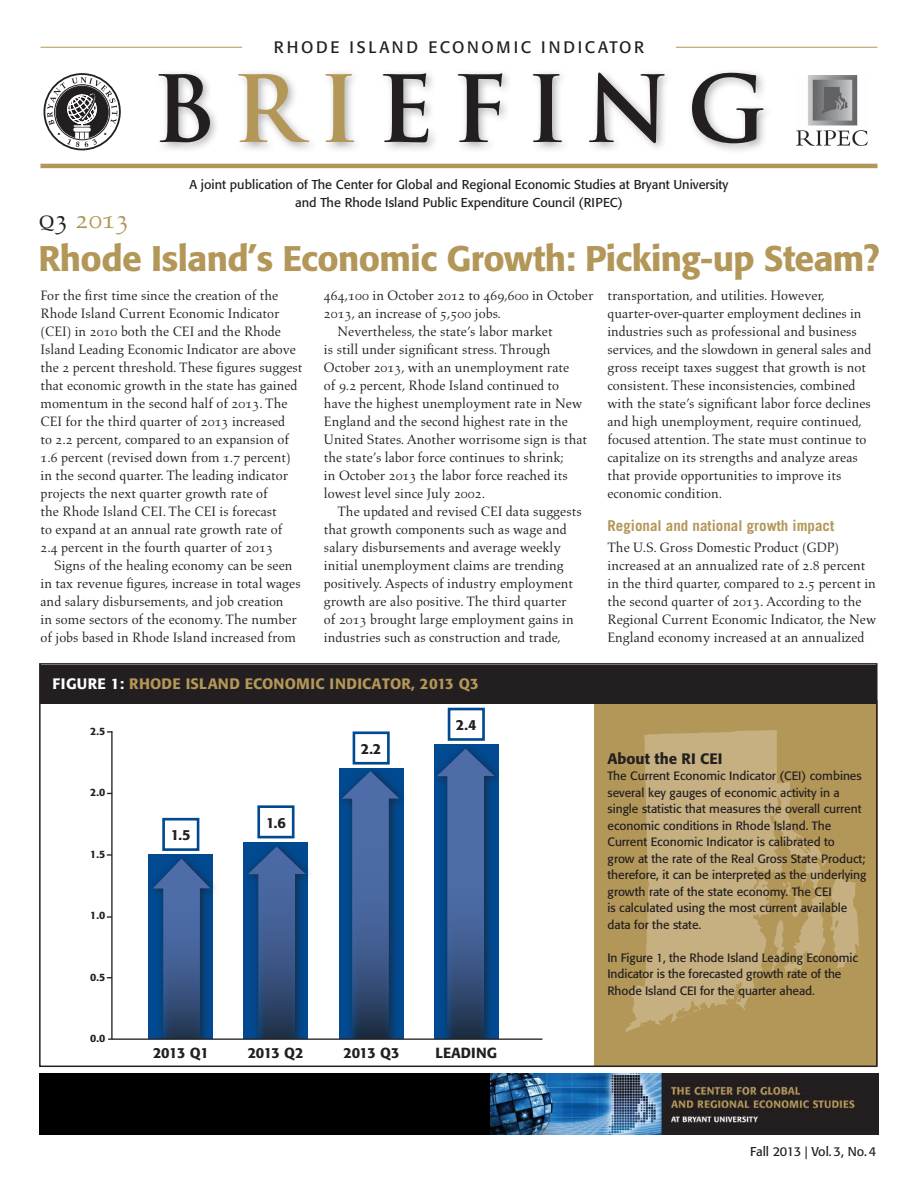
<style>
.page{position:relative;width:918px;height:1188px;background:#fff}
.page>*{position:absolute;margin:0;border:0;box-sizing:border-box;transform-origin:0 0}
.t1{font:700 90px "Trajan Pro";letter-spacing:.2em;color:#231f20}
.t2{font:500 35.25px "Formata";letter-spacing:-.015em;color:#b39758}
.t3{font:27px "Aldus Roman SC";color:#b39758}
.t4{font:16.5px "Formata";letter-spacing:.16em;color:#231f20}
.t5{font:500 15px "Formata";letter-spacing:.015em;color:#b39758}
.t6{font:700 15px "Trade Gothic";color:#b39758}
.t7{font:500 15px "Formata";color:#231f20}
.t8{font:500 14.55px "Formata";letter-spacing:-.01em;color:#231f20}
.t9{font:13.8px/18px "Aldus";color:#231f20}
.t10{font:12.75px/17.2px "Formata";color:#231f20;text-align:center}
.t11{font:12.75px "Formata";letter-spacing:-.02em;color:#231f20}
.t12{font:12px/16.5px "Formata";color:#231f20}
.t13{font:500 10.5px "Formata";color:#231f20}
.t14{font:6.15px "Aldus Roman SC";color:#231f20}
.s1{font-family:"Aldus Roman SC";font-weight:400;font-size:6.15px}
.s2{color:#b39758}
.s3{color:#231f20}
.s4{font-family:"Aldus Roman SC"}
.s5{color:#fff}
</style>
<div class="page">
<svg style="left:594px;top:704px;width:281px;height:360px;background:#b59a5e"></svg>
<img style="left:626px;top:730px;width:128px;height:303px">
<div style="left:154px;top:68px;width:620px;height:87px;background:#231f20;opacity:.35"></div>
<div style="left:44px;top:73px;width:77px;height:77px;border:2px solid #231f20;border-radius:50%"></div>
<svg style="left:56px;top:86px;width:52px;height:52px"></svg>
<div style="left:75px;top:127px;width:14px;height:5px;background:#fff"></div>
<svg style="left:67px;top:134px;width:30px;height:13px"></svg>
<svg style="left:47px;top:77px;width:70px;height:50px"></svg>
<div style="left:54px;top:84px;width:56px;height:56px;border:1px solid #231f20;border-radius:50%"></div>
<hr style="left:40px;top:47px;width:202px;height:1px;background:#b39758">
<hr style="left:40px;top:164px;width:838px;height:4px;background:#b39758">
<hr style="left:676px;top:47px;width:201px;height:1px;background:#b39758">
<img style="left:797px;top:76px;width:71px;height:70px">
<div style="left:40px;top:665px;width:838px;height:39px;background:#231f20"></div>
<img style="left:490px;top:1073px;width:387px;height:62px">
<div style="left:40px;top:1073px;width:450px;height:62px;background:#000"></div>
<div style="left:337px;top:765px;width:71px;height:290px;background:#231f20;opacity:.75"></div>
<svg style="left:342px;top:771px;width:57px;height:267px;background:#2a538b"></svg>
<div style="left:432px;top:743px;width:71px;height:313px;background:#231f20;opacity:.75"></div>
<svg style="left:437px;top:749px;width:57px;height:289px;background:#2b548d"></svg>
<div style="left:243px;top:841px;width:71px;height:214px;background:#231f20;opacity:.75"></div>
<svg style="left:248px;top:847px;width:57px;height:191px;background:#264f84"></svg>
<div style="left:148px;top:853px;width:71px;height:203px;background:#231f20;opacity:.75"></div>
<svg style="left:153px;top:859px;width:57px;height:179px;background:#29538a"></svg>
<hr style="left:111px;top:731px;width:2px;height:308px;background:#231f20">
<div style="left:257px;top:805px;width:38px;height:33px;border:3px solid #014990"></div>
<div style="left:162px;top:818px;width:37px;height:33px;border:3px solid #014990"></div>
<div style="left:147px;top:1040px;width:368px;height:23px;background:#fff"></div>
<hr style="left:108px;top:1038px;width:434px;height:2px;background:#231f20">
<div style="left:353px;top:731px;width:37px;height:34px;border:3px solid #014990"></div>
<div style="left:448px;top:708px;width:37px;height:33px;border:3px solid #014990"></div>
<p class="t14" style="left:57px;top:131px;width:5px">•</p>
<p class="t4" style="left:274px;top:37px;width:372px">RHODE ISLAND ECONOMIC INDICATOR</p>
<h1 class="t1" style="left:104px;top:53px;width:665px"><span class="s1">•</span> B<span class="s2">RI</span>EFING</h1>
<p class="t10" style="left:190px;top:176px;width:540px">A joint publication of The Center for Global and Regional Economic Studies at Bryant University and The Rhode Island Public Expenditure Council (RIPEC)</p>
<h3 class="t3" style="left:38px;top:204px;width:92px"><span class="s3">q3</span> 2013</h3>
<h2 class="t2" style="left:38px;top:236px;width:843px">Rhode Island’s Economic Growth: Picking-up Steam?</h2>
<p class="t9" style="left:40px;top:287px;width:264px">For the first time since the creation of the Rhode Island Current Economic Indicator (CEI) in <span class="s4">2010</span> both the CEI and the Rhode Island Leading Economic Indicator are above the <span class="s4">2</span> percent threshold. These figures suggest that economic growth in the state has gained momentum in the second half of <span class="s4">2013</span>. The CEI for the third quarter of <span class="s4">2013</span> increased<br>to <span class="s4">2.2</span> percent, compared to an expansion of <span class="s4">1.6</span> percent (revised down from <span class="s4">1.7</span> percent) in the second quarter. The leading indicator projects the next quarter growth rate of<br>the Rhode Island CEI. The CEI is forecast<br>to expand at an annual rate growth rate of <span class="s4">2.4</span> percent in the fourth quarter of <span class="s4">2013</span></p>
<p class="t9" style="left:40px;top:556px;width:262px;text-indent:14px">Signs of the healing economy can be seen in tax revenue figures, increase in total wages and salary disbursements, and job creation<br>in some sectors of the economy. The number of jobs based in Rhode Island increased from</p>
<p class="t9" style="left:324px;top:286px;width:271px"><span class="s4">464,100</span> in October <span class="s4">2012</span> to <span class="s4">469,600</span> in October</p>
<p class="t9" style="left:324px;top:304px;width:179px"><span class="s4">2013</span>, an increase of <span class="s4">5,500</span> jobs.</p>
<p class="t9" style="left:337px;top:322px;width:217px">Nevertheless, the state’s labor market</p>
<p class="t9" style="left:324px;top:340px;width:228px">is still under significant stress. Through</p>
<p class="t9" style="left:324px;top:358px;width:247px">October <span class="s4">2013</span>, with an unemployment rate</p>
<p class="t9" style="left:324px;top:376px;width:237px">of <span class="s4">9.2</span> percent, Rhode Island continued to</p>
<p class="t9" style="left:324px;top:394px;width:260px">have the highest unemployment rate in New</p>
<p class="t9" style="left:324px;top:412px;width:245px">England and the second highest rate in the</p>
<p class="t9" style="left:324px;top:430px;width:265px">United States. Another worrisome sign is that</p>
<p class="t9" style="left:324px;top:448px;width:241px">the state’s labor force continues to shrink;</p>
<p class="t9" style="left:324px;top:466px;width:245px">in October <span class="s4">2013</span> the labor force reached its</p>
<p class="t9" style="left:324px;top:484px;width:163px">lowest level since July <span class="s4">2002.</span></p>
<p class="t9" style="left:337px;top:502px;width:246px">The updated and revised CEI data suggests</p>
<p class="t9" style="left:324px;top:520px;width:244px">that growth components such as wage and</p>
<p class="t9" style="left:324px;top:538px;width:239px">salary disbursements and average weekly</p>
<p class="t9" style="left:324px;top:556px;width:241px">initial unemployment claims are trending</p>
<p class="t9" style="left:324px;top:574px;width:251px">positively. Aspects of industry employment</p>
<p class="t9" style="left:324px;top:592px;width:244px">growth are also positive. The third quarter</p>
<p class="t9" style="left:324px;top:610px;width:251px">of <span class="s4">2013</span> brought large employment gains in</p>
<p class="t9" style="left:324px;top:628px;width:239px">industries such as construction and trade,</p>
<p class="t5" style="left:52px;top:674px;width:428px"><span class="s5">FIGURE 1:</span> RHODE ISLAND ECONOMIC INDICATOR, 2013 Q3</p>
<p class="t13" style="left:90px;top:725px;width:17px">2.5</p>
<p class="t13" style="left:90px;top:786px;width:17px">2.0</p>
<p class="t13" style="left:90px;top:848px;width:17px">1.5</p>
<p class="t13" style="left:90px;top:909px;width:17px">1.0</p>
<p class="t13" style="left:90px;top:971px;width:17px">0.5</p>
<p class="t8" style="left:171px;top:826px;width:21px">1.5</p>
<p class="t8" style="left:266px;top:814px;width:21px">1.6</p>
<p class="t8" style="left:361px;top:740px;width:22px">2.2</p>
<p class="t8" style="left:456px;top:716px;width:22px">2.4</p>
<p class="t9" style="left:607px;top:286px;width:265px">transportation, and utilities. However, quarter-over-quarter employment declines in industries such as professional and business services, and the slowdown in general sales and gross receipt taxes suggest that growth is not consistent. These inconsistencies, combined with the state’s significant labor force declines and high unemployment, require continued, focused attention. The state must continue to capitalize on its strengths and analyze areas that provide opportunities to improve its economic condition.</p>
<p class="t6" style="left:608px;top:516px;width:228px">Regional and national growth impact</p>
<p class="t9" style="left:608px;top:539px;width:270px">The U.S. Gross Domestic Product (GDP) increased at an annualized rate of <span class="s4">2.8</span> percent in the third quarter, compared to <span class="s4">2.5</span> percent in the second quarter of <span class="s4">2013</span>. According to the Regional Current Economic Indicator, the New England economy increased at an annualized</p>
<p class="t7" style="left:608px;top:749px;width:117px">About the RI CEI</p>
<p class="t12" style="left:608px;top:768px;width:261px">The Current Economic Indicator (CEI) combines several key gauges of economic activity in a single statistic that measures the overall current economic conditions in Rhode Island. The Current Economic Indicator is calibrated to<br>grow at the rate of the Real Gross State Product; therefore, it can be interpreted as the underlying growth rate of the state economy. The CEI<br>is calculated using the most current available data for the state.</p>
<p class="t12" style="left:608px;top:949px;width:252px">In Figure 1, the Rhode Island Leading Economic<br>Indicator is the forecasted growth rate of the<br>Rhode Island CEI for the quarter ahead.</p>
<p class="t13" style="left:90px;top:1032px;width:17px">0.0</p>
<p class="t8" style="left:153px;top:1044px;width:57px">2013 Q1</p>
<p class="t8" style="left:248px;top:1044px;width:57px">2013 Q2</p>
<p class="t8" style="left:344px;top:1044px;width:57px">2013 Q3</p>
<p class="t8" style="left:436px;top:1044px;width:63px">LEADING</p>
<p class="t11" style="left:750px;top:1144px;width:128px">Fall 2013 | Vol. 3, No. 4</p>
</div>
